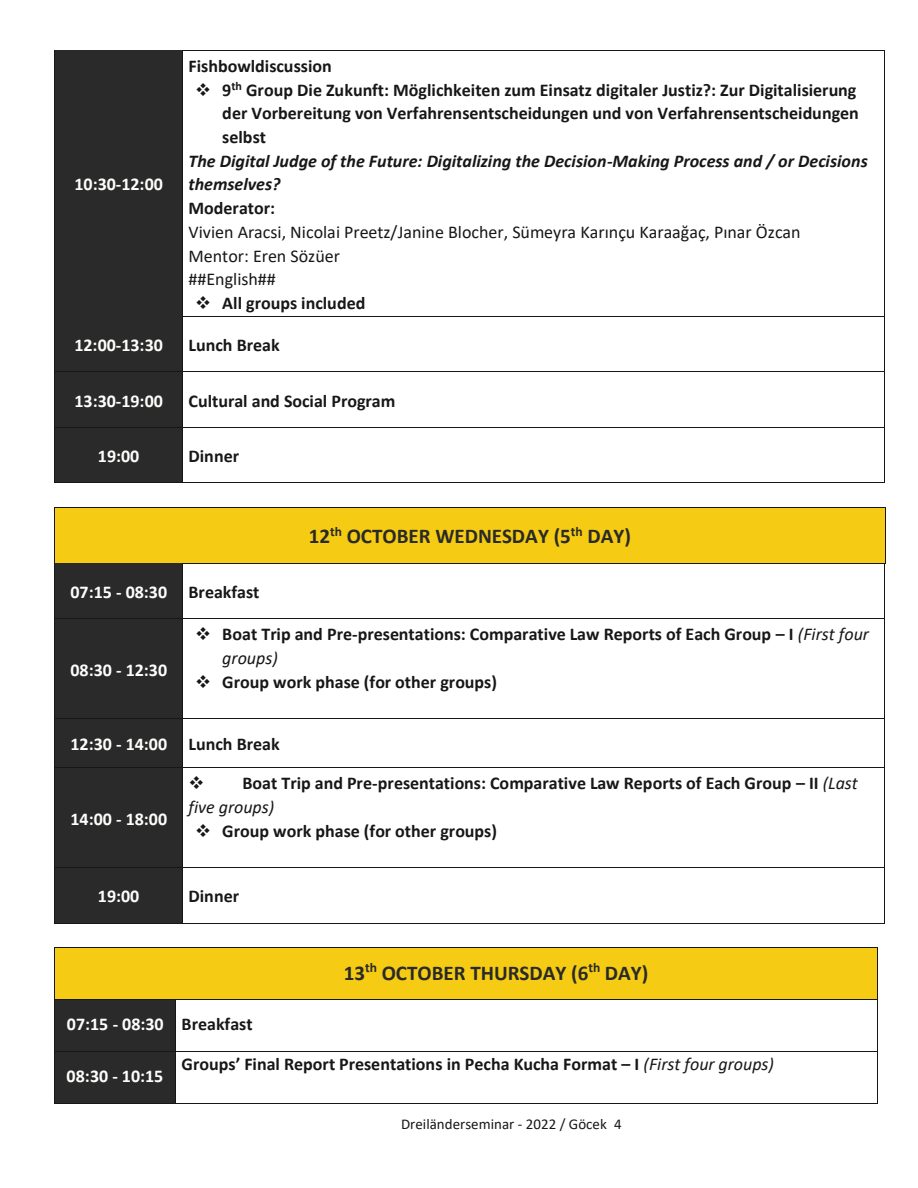
<style>
.page{position:relative;width:918px;height:1188px;background:#fff}
.page>*{position:absolute;margin:0;border:0;box-sizing:border-box;transform-origin:0 0}
.t1{font:700 21px "Calibri";color:#292a29}
.t2{font:700 18px/23.7px "Calibri";color:#181717}
.t3{font:700 18px "Calibri";color:#fffefd}
.t4{font:18px/23.7px "Calibri";color:#181717}
.t5{font:italic 700 18px/23.7px "Calibri";color:#181717}
.t6{font:15px "Calibri";color:#181717}
.s1{color:#181717}
.s2{font-weight:400;font-style:italic}
</style>
<div class="page">
<div style="left:55px;top:51px;width:127px;height:265px;background:#292a29"></div>
<div style="left:55px;top:50px;width:127px;height:5px;background:#292a29"></div>
<hr style="left:183px;top:50px;width:701px;height:1px;background:#181717">
<hr style="left:54px;top:55px;width:1px;height:261px;background:#181717">
<hr style="left:182px;top:55px;width:1px;height:261px;background:#181717">
<hr style="left:884px;top:55px;width:1px;height:261px;background:#181717">
<div style="left:55px;top:316px;width:127px;height:55px;background:#292a29"></div>
<hr style="left:183px;top:316px;width:701px;height:1px;background:#181717">
<hr style="left:54px;top:320px;width:1px;height:51px;background:#181717">
<hr style="left:182px;top:320px;width:1px;height:51px;background:#181717">
<hr style="left:884px;top:320px;width:1px;height:51px;background:#181717">
<div style="left:55px;top:372px;width:127px;height:55px;background:#292a29"></div>
<hr style="left:55px;top:371px;width:127px;height:1px;background:#181717">
<hr style="left:183px;top:371px;width:701px;height:1px;background:#181717">
<hr style="left:54px;top:376px;width:1px;height:51px;background:#181717">
<hr style="left:182px;top:376px;width:1px;height:51px;background:#181717">
<hr style="left:884px;top:376px;width:1px;height:51px;background:#181717">
<div style="left:55px;top:428px;width:127px;height:54px;background:#292a29"></div>
<hr style="left:55px;top:427px;width:127px;height:1px;background:#181717">
<hr style="left:183px;top:427px;width:701px;height:1px;background:#181717">
<hr style="left:54px;top:432px;width:1px;height:50px;background:#181717">
<hr style="left:55px;top:482px;width:127px;height:1px;background:#181717">
<hr style="left:182px;top:432px;width:1px;height:50px;background:#181717">
<hr style="left:183px;top:482px;width:701px;height:1px;background:#181717">
<hr style="left:884px;top:432px;width:1px;height:50px;background:#181717">
<div style="left:55px;top:508px;width:830px;height:55px;background:#f5cc13"></div>
<hr style="left:55px;top:507px;width:830px;height:1px;background:#181717">
<hr style="left:54px;top:512px;width:1px;height:51px;background:#181717">
<hr style="left:885px;top:512px;width:1px;height:51px;background:#181717">
<div style="left:55px;top:563px;width:127px;height:55px;background:#292a29"></div>
<hr style="left:183px;top:563px;width:701px;height:1px;background:#181717">
<hr style="left:54px;top:567px;width:1px;height:51px;background:#181717">
<hr style="left:182px;top:567px;width:1px;height:51px;background:#181717">
<hr style="left:884px;top:567px;width:1px;height:51px;background:#181717">
<div style="left:55px;top:619px;width:127px;height:99px;background:#292a29"></div>
<hr style="left:55px;top:618px;width:127px;height:1px;background:#181717">
<hr style="left:183px;top:618px;width:701px;height:1px;background:#181717">
<hr style="left:54px;top:623px;width:1px;height:95px;background:#181717">
<hr style="left:182px;top:623px;width:1px;height:95px;background:#181717">
<hr style="left:884px;top:623px;width:1px;height:95px;background:#181717">
<div style="left:55px;top:719px;width:127px;height:49px;background:#292a29"></div>
<hr style="left:55px;top:718px;width:127px;height:1px;background:#181717">
<hr style="left:183px;top:718px;width:701px;height:1px;background:#181717">
<hr style="left:54px;top:723px;width:1px;height:45px;background:#181717">
<hr style="left:182px;top:723px;width:1px;height:45px;background:#181717">
<hr style="left:884px;top:723px;width:1px;height:45px;background:#181717">
<div style="left:55px;top:768px;width:127px;height:99px;background:#292a29"></div>
<hr style="left:183px;top:768px;width:701px;height:1px;background:#181717">
<hr style="left:54px;top:772px;width:1px;height:95px;background:#181717">
<hr style="left:182px;top:772px;width:1px;height:95px;background:#181717">
<hr style="left:884px;top:772px;width:1px;height:95px;background:#181717">
<div style="left:55px;top:868px;width:127px;height:55px;background:#292a29"></div>
<hr style="left:55px;top:867px;width:127px;height:1px;background:#181717">
<hr style="left:183px;top:867px;width:701px;height:1px;background:#181717">
<hr style="left:54px;top:872px;width:1px;height:51px;background:#181717">
<hr style="left:55px;top:923px;width:127px;height:1px;background:#181717">
<hr style="left:182px;top:872px;width:1px;height:51px;background:#181717">
<hr style="left:183px;top:923px;width:701px;height:1px;background:#181717">
<hr style="left:884px;top:872px;width:1px;height:51px;background:#181717">
<div style="left:55px;top:948px;width:121px;height:51px;background:#f5cc13"></div>
<div style="left:176px;top:948px;width:701px;height:51px;background:#f5cc13"></div>
<hr style="left:55px;top:947px;width:121px;height:1px;background:#181717">
<hr style="left:176px;top:947px;width:701px;height:1px;background:#181717">
<hr style="left:54px;top:948px;width:1px;height:51px;background:#181717">
<hr style="left:877px;top:948px;width:1px;height:51px;background:#181717">
<div style="left:55px;top:1000px;width:120px;height:51px;background:#292a29"></div>
<hr style="left:55px;top:999px;width:120px;height:1px;background:#181717">
<hr style="left:177px;top:999px;width:700px;height:1px;background:#181717">
<hr style="left:54px;top:1000px;width:1px;height:51px;background:#181717">
<hr style="left:175px;top:1000px;width:1px;height:51px;background:#181717">
<hr style="left:877px;top:1000px;width:1px;height:51px;background:#181717">
<div style="left:55px;top:1052px;width:120px;height:51px;background:#292a29"></div>
<hr style="left:55px;top:1051px;width:120px;height:1px;background:#181717">
<hr style="left:176px;top:1051px;width:701px;height:1px;background:#181717">
<hr style="left:54px;top:1052px;width:1px;height:51px;background:#181717">
<hr style="left:55px;top:1103px;width:120px;height:1px;background:#181717">
<hr style="left:175px;top:1052px;width:1px;height:51px;background:#181717">
<hr style="left:176px;top:1103px;width:701px;height:1px;background:#181717">
<hr style="left:877px;top:1052px;width:1px;height:51px;background:#181717">
<p class="t3" style="left:74px;top:177px;width:90px">10:30-12:00</p>
<p class="t2" style="left:188px;top:55px;width:145px">Fishbowldiscussion</p>
<p class="t2" style="left:222px;top:79px;width:638px;text-indent:-27px">❖ 9<sup>th</sup> Group Die Zukunft: Möglichkeiten zum Einsatz digitaler Justiz?: Zur Digitalisierung der Vorbereitung von Verfahrensentscheidungen und von Verfahrensentscheidungen selbst</p>
<p class="t5" style="left:188px;top:150px;width:681px">The Digital Judge of the Future: Digitalizing the Decision-Making Process and / or Decisions themselves?</p>
<p class="t2" style="left:188px;top:198px;width:88px">Moderator:</p>
<p class="t4" style="left:188px;top:221px;width:614px">Vivien Aracsi, Nicolai Preetz/Janine Blocher, Sümeyra Karınçu Karaağaç, Pınar Özcan<br>Mentor: Eren Sözüer<br>##English##</p>
<p class="t2" style="left:195px;top:293px;width:172px">❖ All groups included</p>
<p class="t3" style="left:74px;top:337px;width:90px">12:00-13:30</p>
<p class="t2" style="left:188px;top:335px;width:93px">Lunch Break</p>
<p class="t3" style="left:74px;top:393px;width:90px">13:30-19:00</p>
<p class="t2" style="left:188px;top:390px;width:208px">Cultural and Social Program</p>
<p class="t3" style="left:98px;top:449px;width:43px">19:00</p>
<p class="t2" style="left:188px;top:446px;width:52px">Dinner</p>
<p class="t3" style="left:70px;top:585px;width:191px">07:15 - 08:30 <span class="s1">Breakfast</span></p>
<p class="t1" style="left:309px;top:528px;width:324px">12<sup>th</sup> OCTOBER WEDNESDAY (5<sup>th</sup> DAY)</p>
<p class="t3" style="left:70px;top:662px;width:98px">08:30 - 12:30</p>
<p class="t2" style="left:222px;top:624px;width:648px;text-indent:-27px">❖ Boat Trip and Pre-presentations: Comparative Law Reports of Each Group – I <span class="s2">(First four groups)</span></p>
<p class="t2" style="left:195px;top:671px;width:303px">❖ Group work phase (for other groups)</p>
<p class="t3" style="left:70px;top:737px;width:211px">12:30 - 14:00 <span class="s1">Lunch Break</span></p>
<p class="t3" style="left:70px;top:811px;width:98px">14:00 - 18:00</p>
<p class="t2" style="left:188px;top:773px;width:671px">❖ Boat Trip and Pre-presentations: Comparative Law Reports of Each Group – II <span class="s2">(Last five groups)</span></p>
<p class="t2" style="left:195px;top:820px;width:303px">❖ Group work phase (for other groups)</p>
<p class="t3" style="left:98px;top:889px;width:43px">19:00</p>
<p class="t2" style="left:188px;top:886px;width:52px">Dinner</p>
<p class="t3" style="left:67px;top:1017px;width:187px">07:15 - 08:30 <span class="s1">Breakfast</span></p>
<p class="t1" style="left:344px;top:964px;width:306px">13<sup>th</sup> OCTOBER THURSDAY (6<sup>th</sup> DAY)</p>
<p class="t3" style="left:67px;top:1069px;width:98px">08:30 - 10:15</p>
<p class="t2" style="left:182px;top:1054px;width:594px">Groups’ Final Report Presentations in Pecha Kucha Format – I <span class="s2">(First four groups)</span></p>
<p class="t6" style="left:401px;top:1117px;width:222px">Dreiländerseminar - 2022 / Göcek 4</p>
</div>
